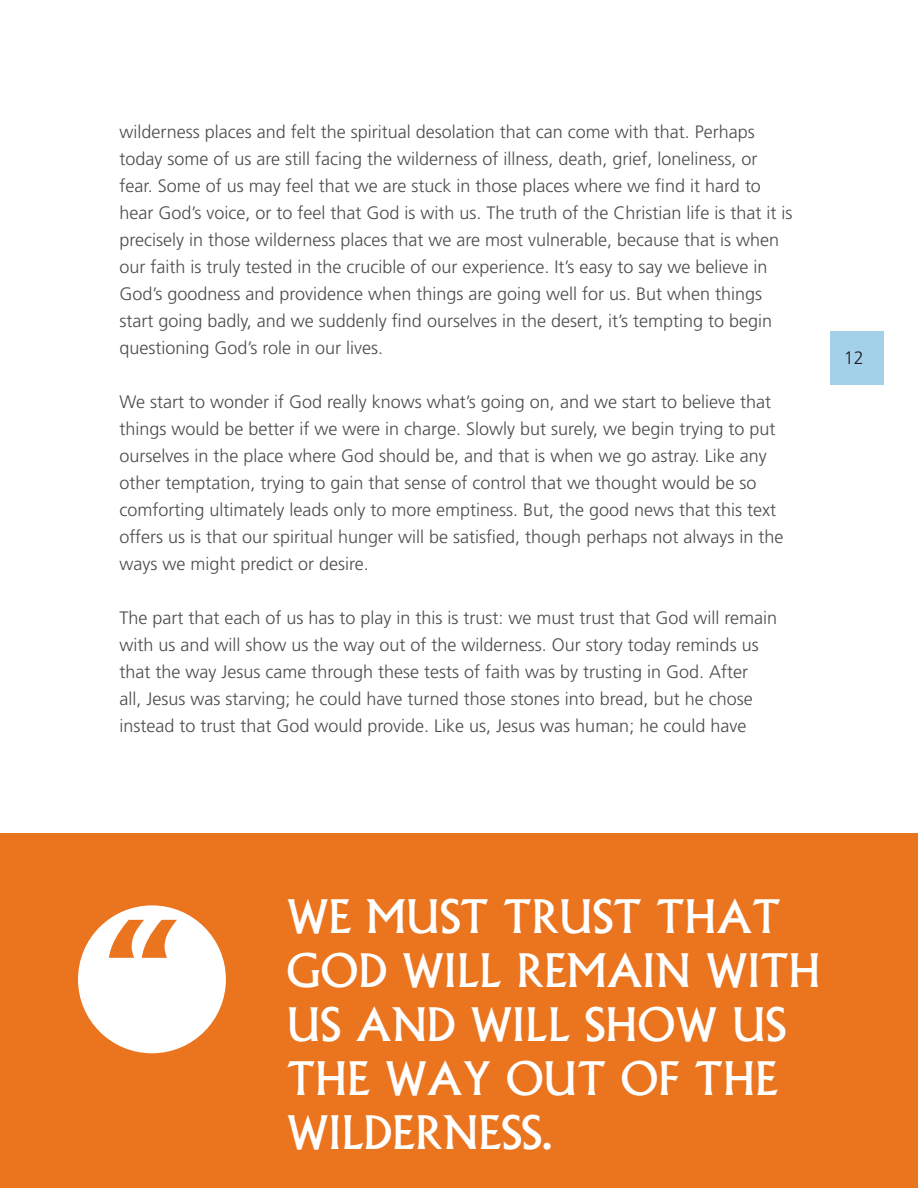
<style>
.page{position:relative;width:918px;height:1188px;background:#fff}
.page>*{position:absolute;margin:0;border:0;box-sizing:border-box;transform-origin:0 0}
.t1{font:162px "Albertus";color:#eb741f}
.t2{font:45px/54px "Albertus";color:#fff}
.t3{font:300 18px/27px "Frutiger LT Std";color:#4b4c4d}
.t4{font:300 18px "Frutiger LT Std";color:#231f20}
</style>
<div class="page">
<div style="left:830px;top:331px;width:54px;height:54px;background:#a4d1ea"></div>
<div style="left:0;top:833px;width:918px;height:355px;background:#eb741f"></div>
<div style="left:78px;top:905px;width:148px;height:148px;background:#fff;border-radius:50%"></div>
<p class="t3" style="left:120px;top:119px;width:675px">wilderness places and felt the spiritual desolation that can come with that. Perhaps today some of us are still facing the wilderness of illness, death, grief, loneliness, or fear. Some of us may feel that we are stuck in those places where we find it hard to hear God’s voice, or to feel that God is with us. The truth of the Christian life is that it is precisely in those wilderness places that we are most vulnerable, because that is when our faith is truly tested in the crucible of our experience. It’s easy to say we believe in God’s goodness and providence when things are going well for us. But when things start going badly, and we suddenly find ourselves in the desert, it’s tempting to begin questioning God’s role in our lives.</p>
<p class="t3" style="left:120px;top:389px;width:665px">We start to wonder if God really knows what’s going on, and we start to believe that things would be better if we were in charge. Slowly but surely, we begin trying to put ourselves in the place where God should be, and that is when we go astray. Like any other temptation, trying to gain that sense of control that we thought would be so comforting ultimately leads only to more emptiness. But, the good news that this text offers us is that our spiritual hunger will be satisfied, though perhaps not always in the ways we might predict or desire.</p>
<p class="t3" style="left:120px;top:605px;width:659px">The part that each of us has to play in this is trust: we must trust that God will remain with us and will show us the way out of the wilderness. Our story today reminds us that the way Jesus came through these tests of faith was by trusting in God. After<br>all, Jesus was starving; he could have turned those stones into bread, but he chose instead to trust that God would provide. Like us, Jesus was human; he could have</p>
<p class="t4" style="left:844px;top:347px;width:22px">12</p>
<p class="t1" style="left:108px;top:887px;width:74px">“</p>
<p class="t2" style="left:287px;top:890px;width:535px">WE MUST TRUST THAT<br>GOD WILL REMAIN WITH<br>US AND WILL SHOW US<br>THE WAY OUT OF THE<br>WILDERNESS.</p>
</div>
